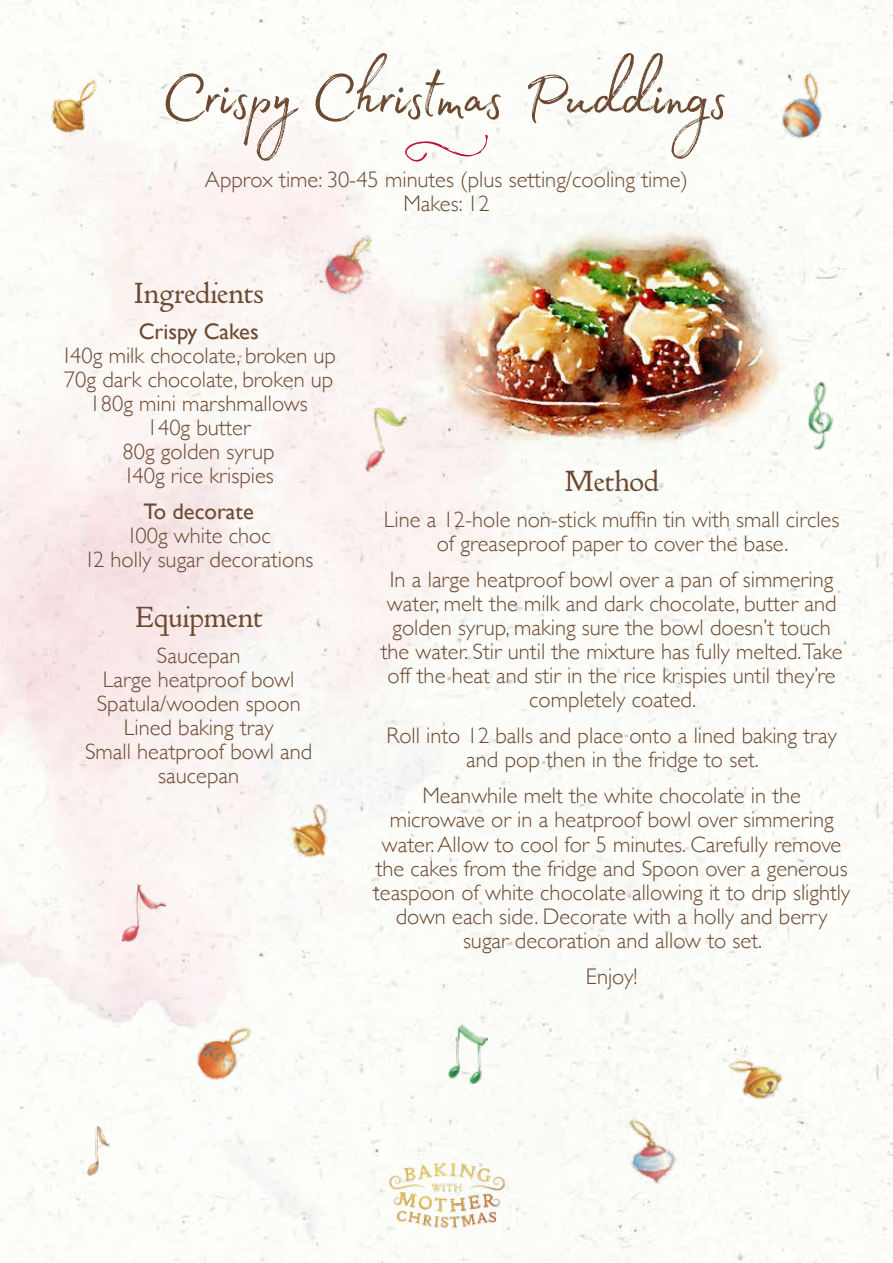
<style>
.page{position:relative;width:893px;height:1263px;background:#fff}
.page>*{position:absolute;margin:0;border:0;box-sizing:border-box;transform-origin:0 0}
.t1{font:79.5px "Madelyn";letter-spacing:-.02em;color:#6c4a32}
.t2{font:33px "Doves Type";letter-spacing:-.005em;color:#6c4a32}
.t3{font:300 22.5px/24px "Gill Sans";color:#6c4a32;text-align:center}
.t4{font:22.5px "Gill Sans";color:#6c4a32}
</style>
<div class="page">
<img style="left:0;top:0;width:893px;height:1263px">
<img style="left:0;top:53px;width:680px;height:1209px">
<img style="left:806px;top:381px;width:30px;height:71px">
<img style="left:87px;top:1127px;width:25px;height:48px">
<img style="left:448px;top:1025px;width:40px;height:58px">
<img style="left:359px;top:405px;width:53px;height:67px">
<img style="left:121px;top:884px;width:45px;height:57px">
<img style="left:625px;top:1109px;width:55px;height:84px">
<img style="left:49px;top:76px;width:50px;height:59px">
<img style="left:316px;top:228px;width:58px;height:72px">
<img style="left:287px;top:798px;width:45px;height:63px">
<img style="left:193px;top:1023px;width:65px;height:60px">
<img style="left:726px;top:1053px;width:63px;height:56px">
<img style="left:776px;top:69px;width:57px;height:74px">
<svg style="left:405px;top:135px;width:83px;height:27px"></svg>
<img style="left:383px;top:1153px;width:127px;height:80px">
<img style="left:402px;top:215px;width:404px;height:250px">
<h1 class="t1" style="left:162px;top:37px;width:568px">Crispy Christmas Puddings</h1>
<p class="t3" style="left:205px;top:169px;width:485px">Approx time: 30-45 minutes (plus setting/cooling time)<br>Makes: 12</p>
<h2 class="t2" style="left:134px;top:280px;width:132px">Ingredients</h2>
<p class="t4" style="left:139px;top:322px;width:122px">Crispy Cakes</p>
<p class="t3" style="left:61px;top:342px;width:276px">140g milk chocolate, broken up<br>70g dark chocolate, broken up<br>180g mini marshmallows<br>140g butter<br>80g golden syrup<br>140g rice krispies</p>
<p class="t4" style="left:144px;top:502px;width:112px">To decorate</p>
<p class="t3" style="left:84px;top:522px;width:231px">100g white choc<br>12 holly sugar decorations</p>
<h2 class="t2" style="left:135px;top:604px;width:129px">Equipment</h2>
<p class="t3" style="left:85px;top:642px;width:229px">Saucepan<br>Large heatproof bowl<br>Spatula/wooden spoon<br>Lined baking tray<br>Small heatproof bowl and saucepan</p>
<h2 class="t2" style="left:564px;top:469px;width:97px">Method</h2>
<p class="t3" style="left:384px;top:507px;width:457px">Line a 12-hole non-stick muffin tin with small circles of greaseproof paper to cover the base.</p>
<p class="t3" style="left:381px;top:567px;width:463px">In a large heatproof bowl over a pan of simmering water, melt the milk and dark chocolate, butter and golden syrup, making sure the bowl doesn’t touch the water. Stir until the mixture has fully melted.Take off the heat and stir in the rice krispies until they’re completely coated.</p>
<p class="t3" style="left:386px;top:723px;width:452px">Roll into 12 balls and place onto a lined baking tray and pop then in the fridge to set.</p>
<p class="t3" style="left:373px;top:783px;width:479px">Meanwhile melt the white chocolate in the microwave or in a heatproof bowl over simmering water. Allow to cool for 5 minutes. Carefully remove the cakes from the fridge and Spoon over a generous teaspoon of white chocolate allowing it to drip slightly down each side. Decorate with a holly and berry sugar decoration and allow to set.</p>
<p class="t3" style="left:586px;top:963px;width:53px">Enjoy!</p>
</div>
